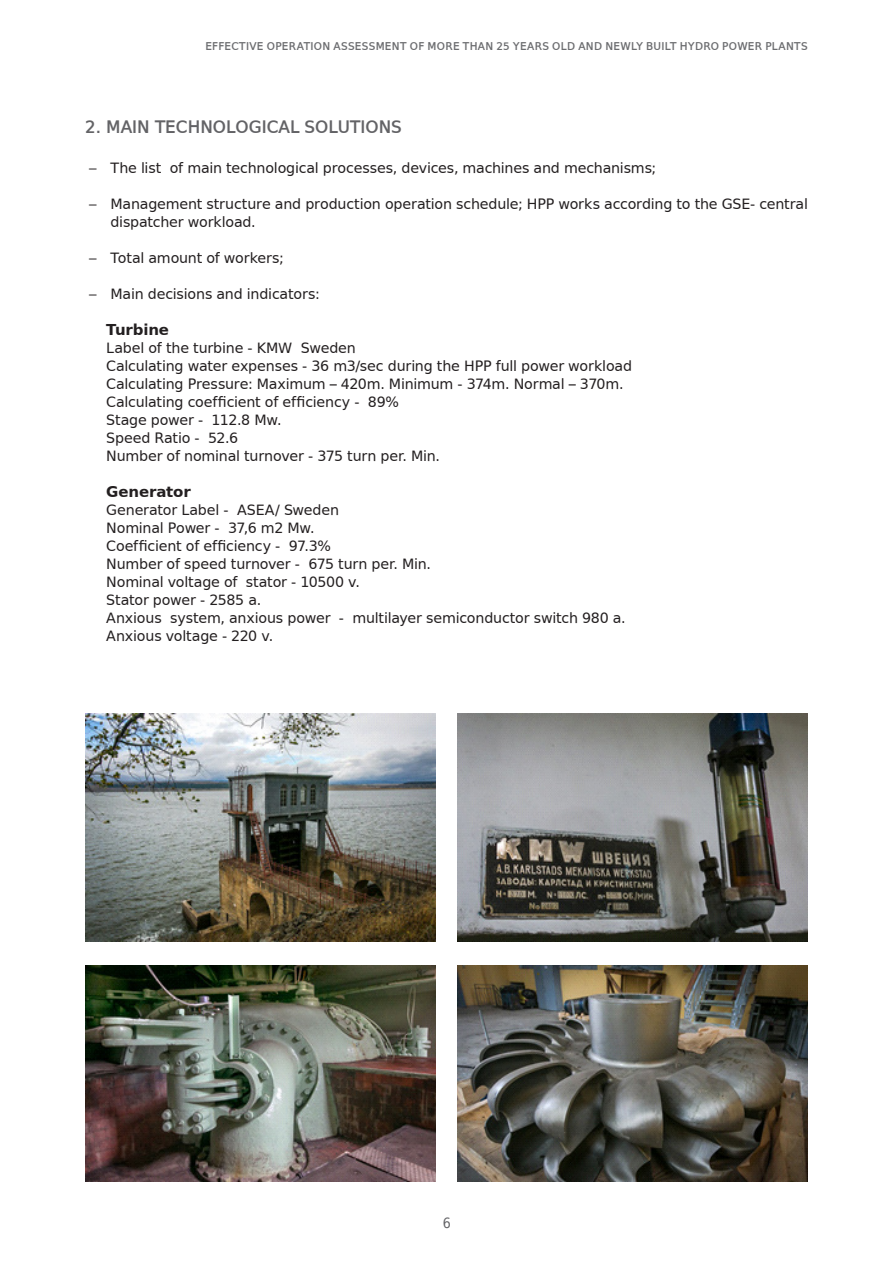
<style>
.page{position:relative;width:893px;height:1263px;background:#fff}
.page>*{position:absolute;margin:0;border:0;box-sizing:border-box;transform-origin:0 0}
.H2_Subtitl{font:18px "BPGWEB001 Caps";letter-spacing:-.01em;color:#636366}
.FT_Blocksatz{font:15px/18px "DejaVu Sans";letter-spacing:-.015em;color:#231f20}
.FT_Blocksatz-2{font:700 15px "DejaVu Sans";letter-spacing:-.01em;color:#231f20}
.t1{font:14.1px "DejaVu Sans Condensed";color:#636366}
.Fußnoten-__Marginalt{font:11.25px "BPGWEB001 Caps";letter-spacing:.015em;color:#6c6d70}
.s1{font-family:"Frutiger";font-weight:300}
</style>
<div class="page">
<img style="left:457px;top:965px;width:351px;height:216px">
<img style="left:85px;top:965px;width:351px;height:216px">
<img style="left:457px;top:713px;width:351px;height:229px">
<img style="left:85px;top:713px;width:351px;height:229px">
<p class="Fußnoten-__Marginalt" style="left:205px;top:42px;width:604px">EFFECTIVE OPERATION ASSESSMENT OF MORE THAN 25 YEARS OLD AND NEWLY BUILT HYDRO POWER PLANTS</p>
<p class="H2_Subtitl" style="left:85px;top:119px;width:319px">2. MAIN TECHNOLOGICAL SOLUTIONS</p>
<p class="FT_Blocksatz" style="left:89px;top:160px;width:569px"><span class="s1">–</span> The list of main technological processes, devices, machines and mechanisms;</p>
<p class="FT_Blocksatz" style="left:111px;top:196px;width:699px;text-indent:-21px"><span class="s1">–</span> Management structure and production operation schedule; HPP works according to the GSE- central dispatcher workload.</p>
<p class="FT_Blocksatz" style="left:89px;top:250px;width:196px"><span class="s1">–</span> Total amount of workers;</p>
<p class="FT_Blocksatz" style="left:89px;top:286px;width:232px"><span class="s1">–</span> Main decisions and indicators:</p>
<p class="FT_Blocksatz-2" style="left:106px;top:317px;width:64px">Turbine</p>
<p class="FT_Blocksatz" style="left:106px;top:340px;width:251px">Label of the turbine - KMW Sweden</p>
<p class="FT_Blocksatz" style="left:106px;top:358px;width:527px">Calculating water expenses - 36 m3/sec during the HPP full power workload</p>
<p class="FT_Blocksatz" style="left:106px;top:376px;width:519px">Calculating Pressure: Maximum – 420m. Minimum - 374m. Normal – 370m.</p>
<p class="FT_Blocksatz" style="left:106px;top:394px;width:294px">Calculating coefficient of efficiency - 89%</p>
<p class="FT_Blocksatz" style="left:106px;top:412px;width:177px">Stage power - 112.8 Mw.</p>
<p class="FT_Blocksatz" style="left:106px;top:430px;width:133px">Speed Ratio - 52.6</p>
<p class="FT_Blocksatz" style="left:106px;top:448px;width:335px">Number of nominal turnover - 375 turn per. Min.</p>
<p class="FT_Blocksatz-2" style="left:106px;top:479px;width:86px">Generator</p>
<p class="FT_Blocksatz" style="left:106px;top:502px;width:234px">Generator Label - ASEA/ Sweden</p>
<p class="FT_Blocksatz" style="left:106px;top:520px;width:210px">Nominal Power - 37,6 m2 Mw.</p>
<p class="FT_Blocksatz" style="left:106px;top:538px;width:226px">Coefficient of efficiency - 97.3%</p>
<p class="FT_Blocksatz" style="left:106px;top:556px;width:326px">Number of speed turnover - 675 turn per. Min.</p>
<p class="FT_Blocksatz" style="left:106px;top:574px;width:255px">Nominal voltage of stator - 10500 v.</p>
<p class="FT_Blocksatz" style="left:106px;top:592px;width:156px">Stator power - 2585 a.</p>
<p class="FT_Blocksatz" style="left:106px;top:610px;width:521px">Anxious system, anxious power - multilayer semiconductor switch 980 a.</p>
<p class="FT_Blocksatz" style="left:106px;top:628px;width:168px">Anxious voltage - 220 v.</p>
<p class="t1" style="left:443px;top:1211px;width:10px">6</p>
</div>
